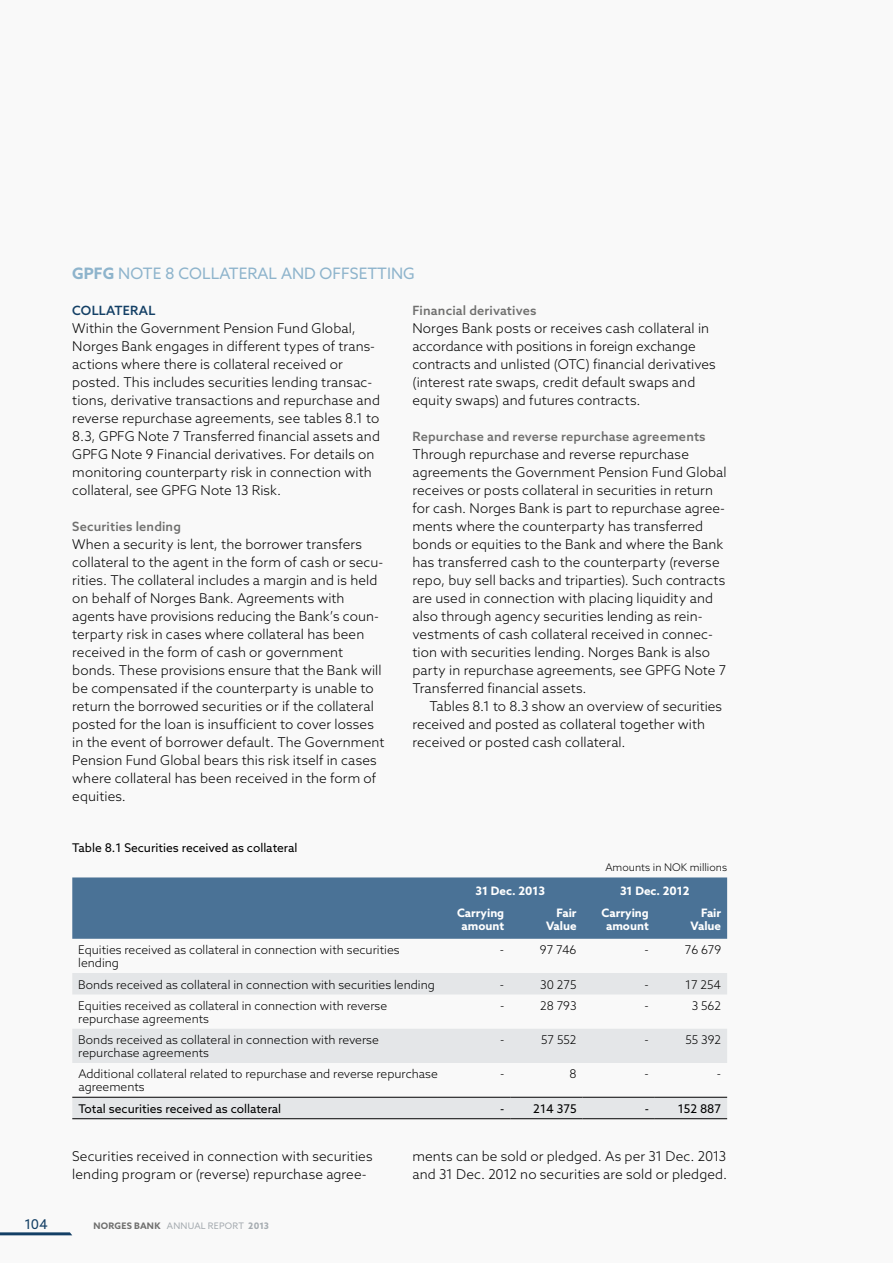
<style>
.page{position:relative;width:893px;height:1263px;background:#f9f9f9}
.page>*{position:absolute;margin:0;border:0;box-sizing:border-box;transform-origin:0 0}
.t1{font:15.75px "Azo Sans";color:#8eb4cc}
.t2{font:700 15.75px "Azo Sans";color:#8eb4cc}
.t3{font:300 13.5px/18px "Azo Sans";letter-spacing:.005em;color:#000}
.t4{font:13.5px "Azo Sans";color:#133f65}
.t5{font:500 12.75px "Azo Sans";letter-spacing:.015em;color:#6f6f6e}
.t6{font:500 12.75px "Azo Sans";letter-spacing:.015em;color:#133f65}
.t7{font:300 12px/12.8px "Azo Sans";color:#000}
.t8{font:12px "Azo Sans";color:#000}
.t9{font:700 11.7px/13px "Azo Sans";color:#fff;text-align:center}
.t10{font:300 10.5px "Azo Sans";color:#000}
.t11{font:9px "Azo Sans";letter-spacing:.025em;color:#a5abb0}
.s1{font-weight:700;color:#6f6f6e}
.s2{font-weight:700}
</style>
<div class="page">
<div style="left:72px;top:877px;width:655px;height:62px;background:#4a7296"></div>
<svg style="left:72px;top:973px;width:655px;height:145px;fill:#e4e6e8"></svg>
<hr style="left:72px;top:1097px;width:366px;height:1px;background:#000">
<hr style="left:438px;top:1097px;width:72px;height:1px;background:#000">
<hr style="left:510px;top:1097px;width:73px;height:1px;background:#000">
<hr style="left:583px;top:1097px;width:72px;height:1px;background:#000">
<hr style="left:655px;top:1097px;width:72px;height:1px;background:#000">
<hr style="left:72px;top:1118px;width:366px;height:1px;background:#000">
<hr style="left:438px;top:1118px;width:72px;height:1px;background:#000">
<hr style="left:510px;top:1118px;width:73px;height:1px;background:#000">
<hr style="left:583px;top:1118px;width:72px;height:1px;background:#000">
<hr style="left:655px;top:1118px;width:72px;height:1px;background:#000">
<svg style="left:0;top:1232px;width:72px;height:3px"></svg>
<p class="t2" style="left:72px;top:263px;width:12px">GPFG</p>
<p class="t1" style="left:118px;top:263px;width:24px">Note</p>
<p class="t1" style="left:165px;top:263px;width:35px">8 Collateral</p>
<p class="t1" style="left:281px;top:263px;width:13px">and</p>
<p class="t1" style="left:320px;top:263px;width:11px">offsetting</p>
<p class="t6" style="left:72px;top:302px;width:85px">Collateral</p>
<p class="t3" style="left:72px;top:319px;width:309px">Within the Government Pension Fund Global,<br>N orges Bank engages in different types of trans&shy;actions where there is collateral received or posted. This includes securities lending transac&shy;tions, derivative transactions and repurchase and reverse repurchase agreements, see tables 8.1 to 8.3, GPFG N ote 7 Transferred financial assets and GPFG N ote 9 Financial derivatives. For details on monitoring counterparty risk in connection with collateral, see GPFG N ote 13 Risk.</p>
<p class="t5" style="left:72px;top:518px;width:110px">Securities lending</p>
<p class="t3" style="left:72px;top:535px;width:314px">When a security is lent, the borrower transfers collateral to the agent in the form of cash or secu&shy;rities. The collateral includes a margin and is held on behalf of N orges Bank. Agreements with agents have provisions reducing the Bank’s coun&shy;terparty risk in cases where collateral has been received in the form of cash or government bonds. These provisions ensure that the Bank will be compensated if the counterparty is unable to return the borrowed securities or if the collateral posted for the loan is insufficient to cover losses in the event of borrower default. The Government Pension Fund Global bears this risk itself in cases where collateral has been received in the form of equities.</p>
<p class="t5" style="left:412px;top:302px;width:126px">Financial derivatives</p>
<p class="t3" style="left:412px;top:319px;width:305px">N orges Bank posts or receives cash collateral in accordance with positions in foreign exchange contracts and unlisted (OTC) financial derivatives (interest rate swaps, credit default swaps and equity swaps) and futures contracts.</p>
<p class="t5" style="left:412px;top:428px;width:295px">Repurchase and reverse repurchase agreements</p>
<p class="t3" style="left:412px;top:445px;width:316px">Through repurchase and reverse repurchase agreements the Government Pension Fund Global receives or posts collateral in securities in return for cash. N orges Bank is part to repurchase agree&shy;ments where the counterparty has transferred bonds or equities to the Bank and where the Bank has transferred cash to the counterparty (reverse repo, buy sell backs and triparties). Such contracts are used in connection with placing liquidity and also through agency securities lending as rein&shy;vestments of cash collateral received in connec&shy;tion with securities lending. Norges Bank is also party in repurchase agreements, see GPFG N ote 7<br>Transferred financial assets.</p>
<p class="t3" style="left:412px;top:697px;width:311px;text-indent:17px">Tables 8.1 to 8.3 show an overview of securities received and posted as collateral together with received or posted cash collateral.</p>
<p class="t8" style="left:72px;top:840px;width:227px">Table 8.1 Securities received as collateral</p>
<p class="t10" style="left:605px;top:861px;width:123px">Amounts in NOK millions</p>
<p class="t9" style="left:475px;top:884px;width:71px">31 Dec. 2013</p>
<p class="t9" style="left:620px;top:884px;width:71px">31 Dec. 2012</p>
<p class="t9" style="left:457px;top:906px;width:49px">Carrying amount</p>
<p class="t9" style="left:546px;top:906px;width:32px;text-align:right">Fair<br>Value</p>
<p class="t9" style="left:602px;top:906px;width:49px">Carrying amount</p>
<p class="t9" style="left:691px;top:906px;width:32px;text-align:right">Fair<br>Value</p>
<p class="t7" style="left:78px;top:943px;width:323px">Equities received as collateral in connection with securities lending</p>
<p class="t7" style="left:500px;top:943px;width:6px">-</p>
<p class="t7" style="left:540px;top:943px;width:38px">97 746</p>
<p class="t7" style="left:645px;top:943px;width:6px">-</p>
<p class="t7" style="left:685px;top:943px;width:38px">76 679</p>
<p class="t7" style="left:78px;top:978px;width:358px">Bonds received as collateral in connection with securities lending</p>
<p class="t7" style="left:500px;top:978px;width:6px">-</p>
<p class="t7" style="left:540px;top:978px;width:38px">30 275</p>
<p class="t7" style="left:645px;top:978px;width:6px">-</p>
<p class="t7" style="left:685px;top:978px;width:38px">17 254</p>
<p class="t7" style="left:78px;top:999px;width:310px">Equities received as collateral in connection with reverse repurchase agreements</p>
<p class="t7" style="left:500px;top:999px;width:6px">-</p>
<p class="t7" style="left:540px;top:999px;width:38px">28 793</p>
<p class="t7" style="left:645px;top:999px;width:6px">-</p>
<p class="t7" style="left:692px;top:999px;width:31px">3 562</p>
<p class="t7" style="left:78px;top:1033px;width:302px">Bonds received as collateral in connection with reverse repurchase agreements</p>
<p class="t7" style="left:500px;top:1033px;width:6px">-</p>
<p class="t7" style="left:541px;top:1033px;width:37px">57 552</p>
<p class="t7" style="left:645px;top:1033px;width:6px">-</p>
<p class="t7" style="left:685px;top:1033px;width:37px">55 392</p>
<p class="t7" style="left:78px;top:1068px;width:361px">Additional collateral related to repurchase and reverse repurchase agreements</p>
<p class="t7" style="left:500px;top:1068px;width:6px">-</p>
<p class="t7" style="left:569px;top:1068px;width:9px">8</p>
<p class="t7" style="left:645px;top:1068px;width:6px">-</p>
<p class="t7" style="left:717px;top:1068px;width:6px">-</p>
<p class="t8" style="left:78px;top:1100px;width:204px">Total securities received as collateral</p>
<p class="t8" style="left:500px;top:1100px;width:6px">-</p>
<p class="t8" style="left:533px;top:1100px;width:45px">214 375</p>
<p class="t8" style="left:645px;top:1100px;width:6px">-</p>
<p class="t8" style="left:678px;top:1100px;width:45px">152 887</p>
<p class="t3" style="left:72px;top:1147px;width:302px">Securities received in connection with securities lending program or (reverse) repurchase agree-</p>
<p class="t3" style="left:412px;top:1147px;width:316px">ments can be sold or pledged. As per 31 Dec. 2013 and 31 Dec. 2012 no securities are sold or pledged.</p>
<p class="t4" style="left:24px;top:1215px;width:25px">104</p>
<p class="t11" style="left:94px;top:1220px;width:177px"><span class="s1">NORGES BANK</span> Annual report <span class="s2">2013</span></p>
</div>
